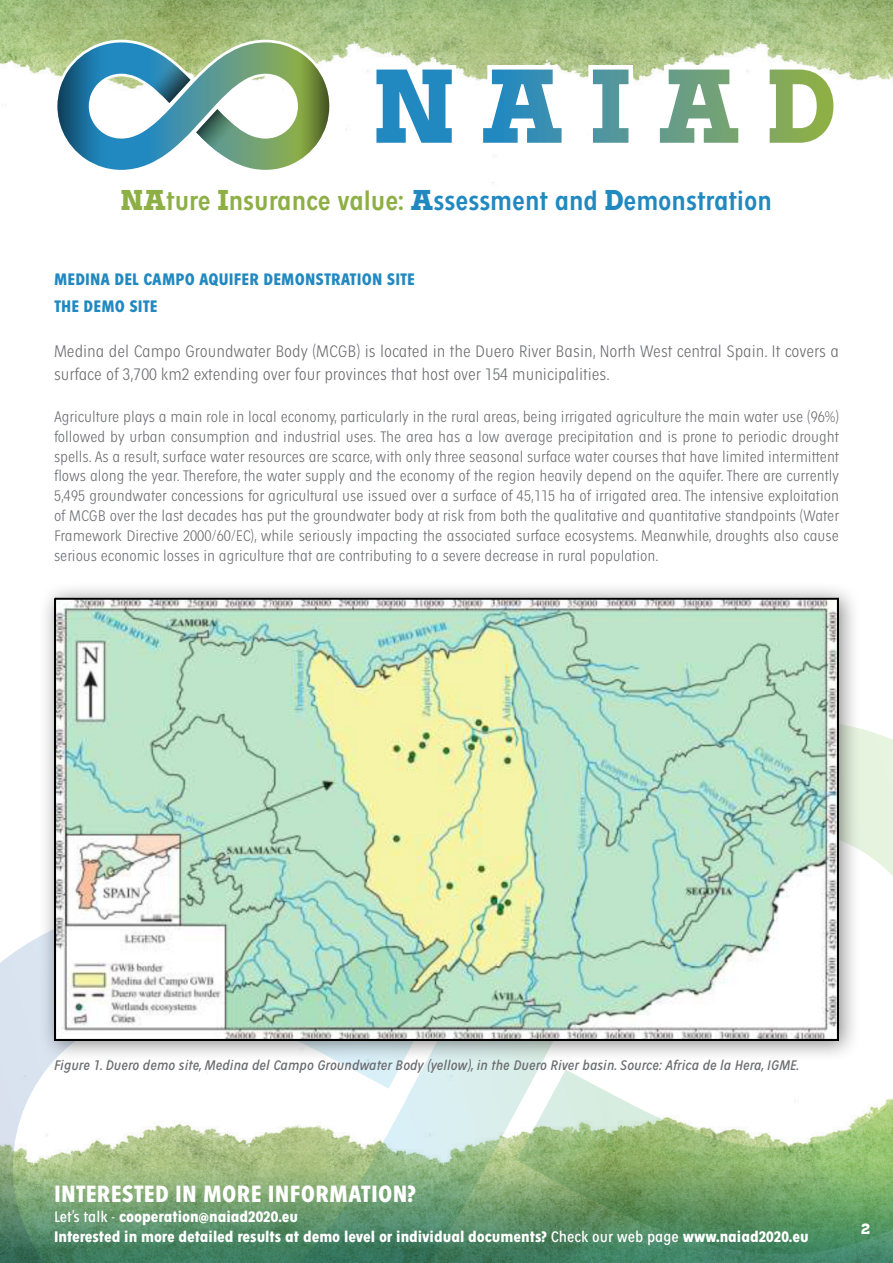
<style>
.page{position:relative;width:893px;height:1263px;background:#fff}
.page>*{position:absolute;margin:0;border:0;box-sizing:border-box;transform-origin:0 0}
.t1{font:600 condensed 28.5px "Fenomen Sans";color:#2189c0}
.t2{font:700 condensed 25.5px "Fenomen Sans";letter-spacing:.01em;color:#fff}
.t3{font:300 condensed 18px/22.5px "Fenomen Sans";color:#6c6d70}
.t4{font:700 condensed 18px "Fenomen Sans";letter-spacing:.01em;color:#2189c0}
.t5{font:300 condensed 16.5px/19.8px "Fenomen Sans";color:#6c6d70;text-align:justify}
.t6{font:700 condensed 16.5px/19.8px "Fenomen Sans";color:#fff}
.t7{font:italic condensed 15px "Fenomen Sans";color:#6c6d70}
.t8{font:900 15px "Arbour";color:#fff}
.s1{font-family:"Arbour";font-weight:900;font-stretch:normal;color:#8eaf46}
.s2{color:#8eaf46}
.s3{font-family:"Arbour";font-weight:900;font-stretch:normal}
.s4{font-weight:400}
</style>
<div class="page">
<svg style="left:0;top:729px;width:893px;height:429px"></svg>
<img style="left:0;top:0;width:893px;height:183px">
<svg style="left:0;top:1158px;width:893px;height:105px;background:#699a6b"></svg>
<svg style="left:55px;top:40px;width:277px;height:133px"></svg>
<svg style="left:372px;top:65px;width:466px;height:82px"></svg>
<div style="left:38px;top:582px;width:823px;height:480px;background:#231f20;opacity:.53"></div>
<img style="left:54px;top:598px;width:785px;height:442px">
<h1 class="t1" style="left:121px;top:186px;width:653px"><span class="s1">NA</span><span class="s2">ture</span> <span class="s1">I</span><span class="s2">nsurance value:</span> <span class="s3">A</span>ssessment and <span class="s3">D</span>emonstration</h1>
<p class="t4" style="left:54px;top:270px;width:362px">MEDINA DEL CAMPO AQUIFER DEMONSTRATION SITE</p>
<p class="t4" style="left:54px;top:297px;width:105px">THE DEMO SITE</p>
<p class="t3" style="left:54px;top:340px;width:786px">Medina del Campo Groundwater Body (MCGB) is located in the Duero River Basin, North West central Spain. It covers a surface of 3,700 km2 extending over four provinces that host over 154 municipalities.</p>
<p class="t5" style="left:54px;top:407px;width:787px">Agriculture plays a main role in local economy, particularly in the rural areas, being irrigated agriculture the main water use (96%) followed by urban consumption and industrial uses. The area has a low average precipitation and is prone to periodic drought spells. As a result, surface water resources are scarce, with only three seasonal surface water courses that have limited intermittent flows along the year. Therefore, the water supply and the economy of the region heavily depend on the aquifer. There are currently 5,495 groundwater concessions for agricultural use issued over a surface of 45,115 ha of irrigated area. The intensive exploitation of MCGB over the last decades has put the groundwater body at risk from both the qualitative and quantitative standpoints (Water Framework Directive 2000/60/EC), while seriously impacting the associated surface ecosystems. Meanwhile, droughts also cause serious economic losses in agriculture that are contributing to a severe decrease in rural population.</p>
<p class="t7" style="left:54px;top:1057px;width:747px">Figure 1. Duero demo site, Medina del Campo Groundwater Body (yellow), in the Duero River basin. Source: Africa de la Hera, IGME.</p>
<h2 class="t2" style="left:54px;top:1180px;width:363px">INTERESTED IN MORE INFORMATION?</h2>
<p class="t6" style="left:54px;top:1207px;width:756px"><span class="s4">Let’s talk -</span> cooperation@naiad2020.eu<br>Interested in more detailed results at demo level or individual documents? <span class="s4">Check our web page</span> www.naiad2020.eu</p>
<p class="t8" style="left:861px;top:1219px;width:10px">2</p>
</div>
